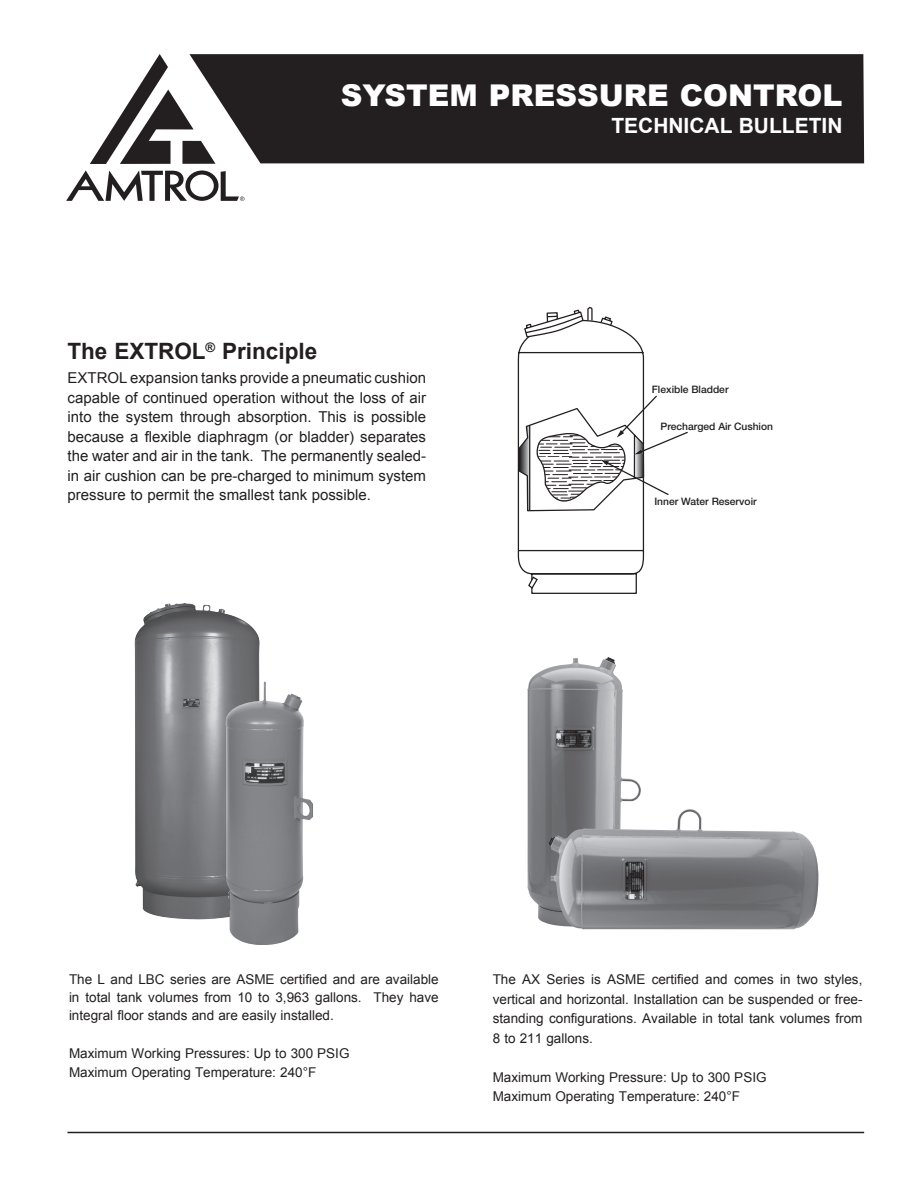
<style>
.page{position:relative;width:918px;height:1188px;background:#fff}
.page>*{position:absolute;margin:0;border:0;box-sizing:border-box;transform-origin:0 0}
.t1{font:900 30px "Arial";color:#fff}
.t2{font:700 22.5px "Arial";color:#231f20}
.t3{font:700 21px "Arial";color:#fff}
.t4{font:15px/19.5px "Arial";color:#231f20;text-align:justify}
.t5{font:13.5px/19.5px "Arial";color:#231f20;text-align:justify}
.t6{font:500 10.2px "Helvetica Neue";color:#231f20}
</style>
<div class="page">
<div style="left:216px;top:54px;width:648px;height:109px;background:#231f20"></div>
<svg style="left:90px;top:54px;width:126px;height:110px"></svg>
<svg style="left:66px;top:170px;width:179px;height:31px"></svg>
<hr style="left:68px;top:1132px;width:796px;height:1px;background:#231f20">
<svg style="left:517px;top:307px;width:171px;height:287px"></svg>
<img style="left:527px;top:657px;width:114px;height:267px">
<img style="left:548px;top:809px;width:271px;height:121px">
<img style="left:134px;top:603px;width:160px;height:342px">
<img style="left:226px;top:681px;width:43px;height:264px">
<p class="t1" style="left:341px;top:73px;width:503px">SYSTEM PRESSURE CONTROL</p>
<p class="t3" style="left:611px;top:112px;width:233px">TECHNICAL BULLETIN</p>
<p class="t2" style="left:68px;top:336px;width:251px">The EXTROL<sup>®</sup> Principle</p>
<p class="t4" style="left:68px;top:368px;width:360px">EXTROL expansion tanks provide a pneumatic cushion capable of continued operation without the loss of air into the system through absorption. This is possible because a flexible diaphragm (or bladder) separates the water and air in the tank. The permanently sealed&shy;in air cushion can be pre-charged to minimum system pressure to permit the smallest tank possible.</p>
<p class="t6" style="left:652px;top:383px;width:78px">Flexible Bladder</p>
<p class="t6" style="left:661px;top:420px;width:114px">Precharged Air Cushion</p>
<p class="t6" style="left:654px;top:495px;width:104px">Inner Water Reservoir</p>
<p class="t5" style="left:69px;top:971px;width:371px;line-height:18px">The L and LBC series are ASME certified and are available in total tank volumes from 10 to 3,963 gallons. They have integral floor stands and are easily installed.</p>
<p class="t5" style="left:69px;top:1044px;width:282px">Maximum Working Pressures: Up to 300 PSIG</p>
<p class="t5" style="left:69px;top:1063px;width:249px">Maximum Operating Temperature: 240°F</p>
<p class="t5" style="left:493px;top:970px;width:371px">The AX Series is ASME certified and comes in two styles, vertical and horizontal. Installation can be suspended or free&shy;standing configurations. Available in total tank volumes from 8 to 211 gallons.</p>
<p class="t5" style="left:493px;top:1068px;width:275px">Maximum Working Pressure: Up to 300 PSIG</p>
<p class="t5" style="left:493px;top:1087px;width:249px">Maximum Operating Temperature: 240°F</p>
</div>
